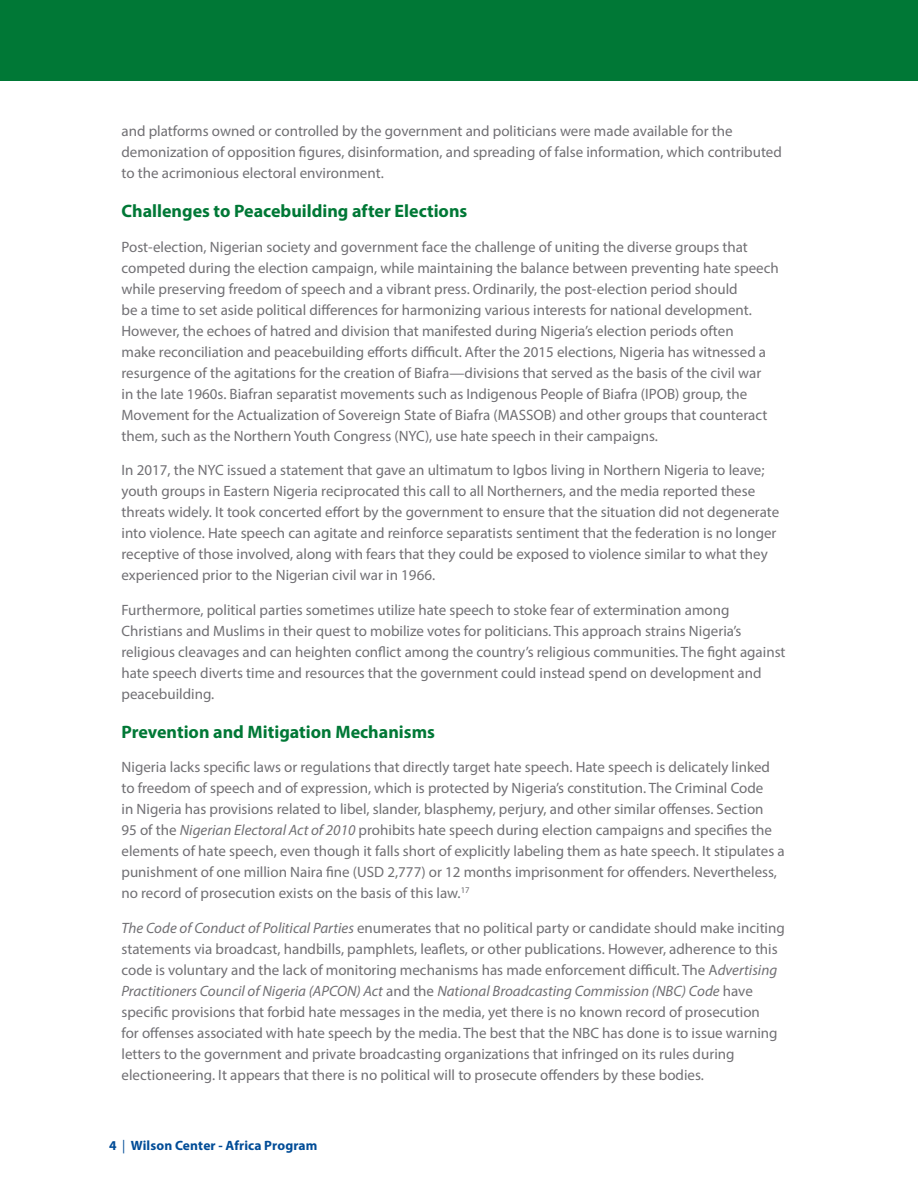
<style>
.page{position:relative;width:918px;height:1188px;background:#fff}
.page>*{position:absolute;margin:0;border:0;box-sizing:border-box;transform-origin:0 0}
.Head_1__blue{font:700 18px "Myriad Pro";color:#007836}
.Body_Text_Grey{font:15px/21px "Myriad Pro";color:#717074}
.t1{font:700 13.5px "Myriad Pro";letter-spacing:.01em;color:#004c97}
.s1{font-style:italic}
.s2{font-weight:400}
</style>
<div class="page">
<div style="left:0;top:0;width:918px;height:80px;background:#007836"></div>
<p class="Body_Text_Grey" style="left:122px;top:120px;width:662px">and platforms owned or controlled by the government and politicians were made available for the demonization of opposition figures, disinformation, and spreading of false information, which contributed to the acrimonious electoral environment.</p>
<p class="Head_1__blue" style="left:122px;top:199px;width:347px">Challenges to Peacebuilding after Elections</p>
<p class="Body_Text_Grey" style="left:122px;top:236px;width:659px">Post-election, Nigerian society and government face the challenge of uniting the diverse groups that competed during the election campaign, while maintaining the balance between preventing hate speech while preserving freedom of speech and a vibrant press. Ordinarily, the post-election period should<br>be a time to set aside political differences for harmonizing various interests for national development.<br>However, the echoes of hatred and division that manifested during Nigeria’s election periods often<br>make reconciliation and peacebuilding efforts difficult. After the 2015 elections, Nigeria has witnessed a resurgence of the agitations for the creation of Biafra—divisions that served as the basis of the civil war<br>in the late 1960s. Biafran separatist movements such as Indigenous People of Biafra (IPOB) group, the Movement for the Actualization of Sovereign State of Biafra (MASSOB) and other groups that counteract them, such as the Northern Youth Congress (NYC), use hate speech in their campaigns.</p>
<p class="Body_Text_Grey" style="left:122px;top:459px;width:659px">In 2017, the NYC issued a statement that gave an ultimatum to Igbos living in Northern Nigeria to leave; youth groups in Eastern Nigeria reciprocated this call to all Northerners, and the media reported these threats widely. It took concerted effort by the government to ensure that the situation did not degenerate into violence. Hate speech can agitate and reinforce separatists sentiment that the federation is no longer receptive of those involved, along with fears that they could be exposed to violence similar to what they experienced prior to the Nigerian civil war in 1966.</p>
<p class="Body_Text_Grey" style="left:122px;top:599px;width:666px">Furthermore, political parties sometimes utilize hate speech to stoke fear of extermination among Christians and Muslims in their quest to mobilize votes for politicians. This approach strains Nigeria’s religious cleavages and can heighten conflict among the country’s religious communities. The fight against hate speech diverts time and resources that the government could instead spend on development and peacebuilding.</p>
<p class="Head_1__blue" style="left:122px;top:720px;width:315px">Prevention and Mitigation Mechanisms</p>
<p class="Body_Text_Grey" style="left:122px;top:756px;width:665px">Nigeria lacks specific laws or regulations that directly target hate speech. Hate speech is delicately linked to freedom of speech and of expression, which is protected by Nigeria’s constitution. The Criminal Code<br>in Nigeria has provisions related to libel, slander, blasphemy, perjury, and other similar offenses. Section<br>95 of the <span class="s1">Nigerian Electoral Act of 2010</span> prohibits hate speech during election campaigns and specifies the elements of hate speech, even though it falls short of explicitly labeling them as hate speech. It stipulates a punishment of one million Naira fine (USD 2,777) or 12 months imprisonment for offenders. Nevertheless, no record of prosecution exists on the basis of this law.<sup>17</sup></p>
<p class="Body_Text_Grey" style="left:122px;top:917px;width:665px"><span class="s1">The Code of Conduct of Political Parties</span> enumerates that no political party or candidate should make inciting statements via broadcast, handbills, pamphlets, leaflets, or other publications. However, adherence to this code is voluntary and the lack of monitoring mechanisms has made enforcement difficult. The A<span class="s1">dvertising Practitioners Council of Nigeria (APCON) Act</span> and the <span class="s1">National Broadcasting Commission (NBC) Code</span> have specific provisions that forbid hate messages in the media, yet there is no known record of prosecution<br>for offenses associated with hate speech by the media. The best that the NBC has done is to issue warning letters to the government and private broadcasting organizations that infringed on its rules during electioneering. It appears that there is no political will to prosecute offenders by these bodies.</p>
<p class="t1" style="left:109px;top:1136px;width:210px">4 <span class="s2">|</span> Wilson Center - Africa Program</p>
</div>
